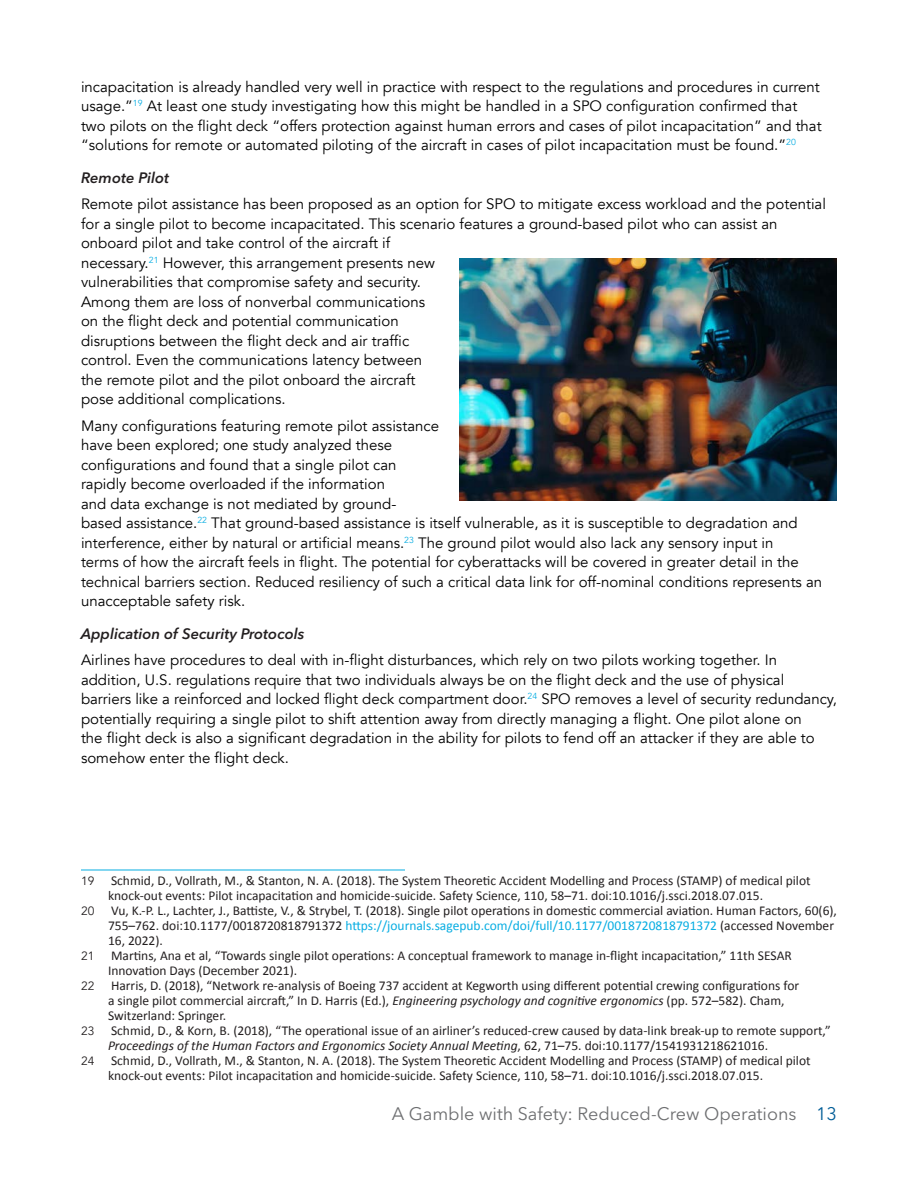
<style>
.page{position:relative;width:918px;height:1188px;background:#fff}
.page>*{position:absolute;margin:0;border:0;box-sizing:border-box;transform-origin:0 0}
.t1{font:18px "Avenir Next LT Pro";color:#6e6f71}
.t2{font:15px/19.5px "Avenir";color:#000}
.Head_4{font:italic 600 15px "Avenir Next LT Pro";color:#231f20}
.Footnote_Text{font:13.5px/15px "Calibri";color:#231f20}
.s1{font-family:"Avenir";font-size:12px}
.s2{color:#07ade2}
.s3{font-style:italic}
.s4{color:#005d97}
</style>
<div class="page">
<hr style="left:81px;top:870px;width:324px;height:1px;background:#07ade2">
<img style="left:459px;top:258px;width:378px;height:243px">
<p class="t2" style="left:81px;top:77px;width:742px">incapacitation is already handled very well in practice with respect to the regulations and procedures in current usage.”<sup>19</sup> At least one study investigating how this might be handled in a SPO configuration confirmed that two pilots on the flight deck “offers protection against human errors and cases of pilot incapacitation” and that “solutions for remote or automated piloting of the aircraft in cases of pilot incapacitation must be found.”<sup>20</sup></p>
<p class="Head_4" style="left:81px;top:169px;width:90px">Remote Pilot</p>
<p class="t2" style="left:81px;top:195px;width:747px">Remote pilot assistance has been proposed as an option for SPO to mitigate excess workload and the potential for a single pilot to become incapacitated. This scenario features a ground-based pilot who can assist an onboard pilot and take control of the aircraft if<br>necessary.<sup>21</sup> However, this arrangement presents new<br>vulnerabilities that compromise safety and security.<br>Among them are loss of nonverbal communications<br>on the flight deck and potential communication<br>disruptions between the flight deck and air traffic<br>control. Even the communications latency between<br>the remote pilot and the pilot onboard the aircraft<br>pose additional complications.</p>
<p class="t2" style="left:81px;top:416px;width:743px">Many configurations featuring remote pilot assistance<br>have been explored; one study analyzed these<br>configurations and found that a single pilot can<br>rapidly become overloaded if the information<br>and data exchange is not mediated by ground-<br>based assistance.<sup>22</sup> That ground-based assistance is itself vulnerable, as it is susceptible to degradation and interference, either by natural or artificial means.<sup>23</sup> The ground pilot would also lack any sensory input in<br>terms of how the aircraft feels in flight. The potential for cyberattacks will be covered in greater detail in the technical barriers section. Reduced resiliency of such a critical data link for off-nominal conditions represents an unacceptable safety risk.</p>
<p class="Head_4" style="left:81px;top:625px;width:225px">Application of Security Protocols</p>
<p class="t2" style="left:81px;top:651px;width:758px">Airlines have procedures to deal with in-flight disturbances, which rely on two pilots working together. In addition, U.S. regulations require that two individuals always be on the flight deck and the use of physical barriers like a reinforced and locked flight deck compartment door.<sup>24</sup> SPO removes a level of security redundancy, potentially requiring a single pilot to shift attention away from directly managing a flight. One pilot alone on<br>the flight deck is also a significant degradation in the ability for pilots to fend off an attacker if they are able to somehow enter the flight deck.</p>
<p class="Footnote_Text" style="left:108px;top:873px;width:704px;text-indent:-27px"><span class="s1">19</span> Schmid, D., Vollrath, M., &amp; Stanton, N. A. (2018). The System Theoretic Accident Modelling and Process (STAMP) of medical pilot knock-out events: Pilot incapacitation and homicide-suicide. Safety Science, 110, 58–71. doi:10.1016/j.ssci.2018.07.015.</p>
<p class="Footnote_Text" style="left:108px;top:903px;width:731px;text-indent:-27px"><span class="s1">20</span> Vu, K.-P. L., Lachter, J., Battiste, V., &amp; Strybel, T. (2018). Single pilot operations in domestic commercial aviation. Human Factors, 60(6),<br>755–762. doi:10.1177/0018720818791372 <span class="s2">https://journals.sagepub.com/doi/full/10.1177/0018720818791372</span> (accessed November<br>16, 2022).</p>
<p class="Footnote_Text" style="left:108px;top:948px;width:685px;text-indent:-27px"><span class="s1">21</span> Martins, Ana et al, “Towards single pilot operations: A conceptual framework to manage in-flight incapacitation,” 11th SESAR<br>Innovation Days (December 2021).</p>
<p class="Footnote_Text" style="left:108px;top:978px;width:693px;text-indent:-27px"><span class="s1">22</span> Harris, D. (2018), “Network re-analysis of Boeing 737 accident at Kegworth using different potential crewing configurations for a single pilot commercial aircraft,” In D. Harris (Ed.), <span class="s3">Engineering psychology and cognitive ergonomics</span> (pp. 572–582). Cham,<br>Switzerland: Springer.</p>
<p class="Footnote_Text" style="left:108px;top:1023px;width:724px;text-indent:-27px"><span class="s1">23</span> Schmid, D., &amp; Korn, B. (2018), “The operational issue of an airliner’s reduced-crew caused by data-link break-up to remote support,”<br><span class="s3">Proceedings of the Human Factors and Ergonomics Society Annual Meeting</span>, 62, 71–75. doi:10.1177/1541931218621016.</p>
<p class="Footnote_Text" style="left:108px;top:1053px;width:704px;text-indent:-27px"><span class="s1">24</span> Schmid, D., Vollrath, M., &amp; Stanton, N. A. (2018). The System Theoretic Accident Modelling and Process (STAMP) of medical pilot knock-out events: Pilot incapacitation and homicide-suicide. Safety Science, 110, 58–71. doi:10.1016/j.ssci.2018.07.015.</p>
<p class="t1" style="left:392px;top:1103px;width:447px">A Gamble with Safety: Reduced-Crew Operations <span class="s4">13</span></p>
</div>
